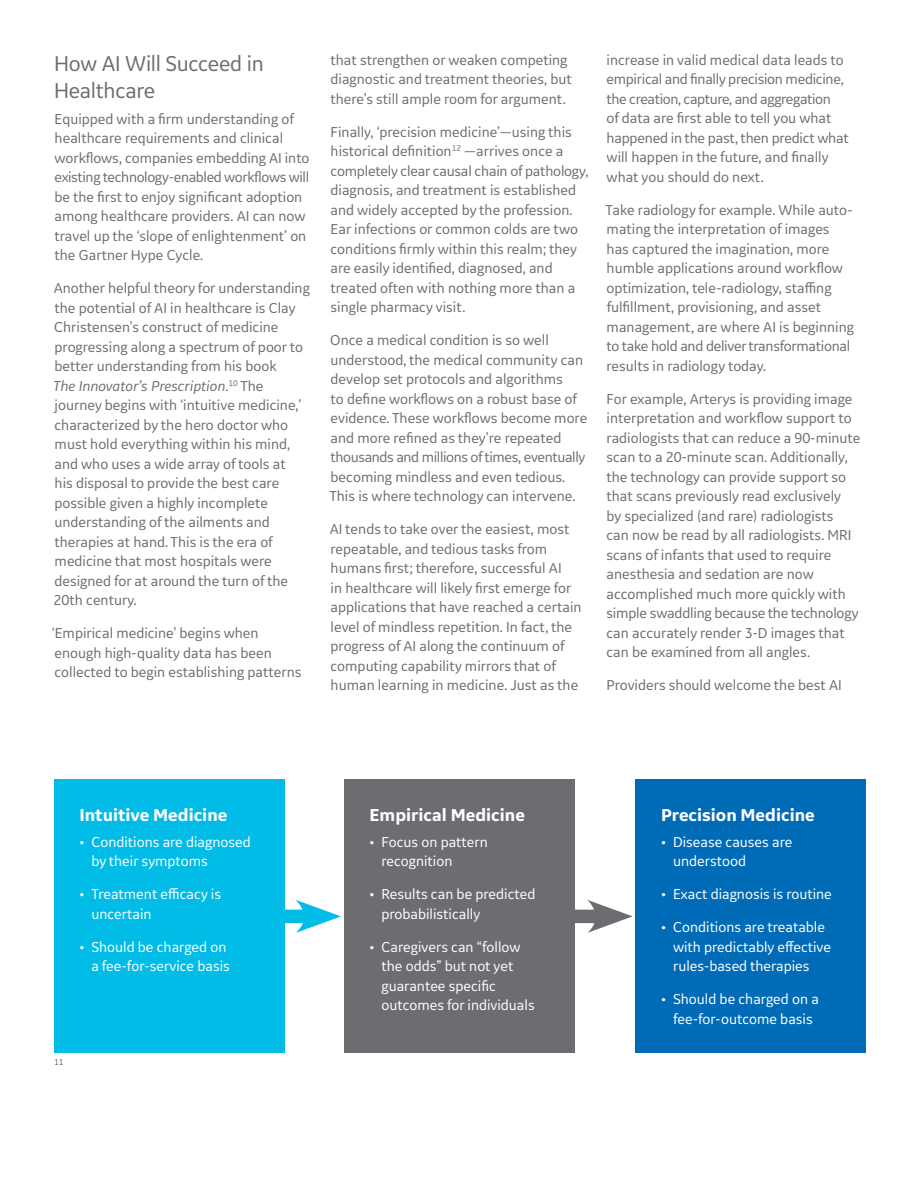
<style>
.page{position:relative;width:918px;height:1188px;background:#fff}
.page>*{position:absolute;margin:0;border:0;box-sizing:border-box;transform-origin:0 0}
.Sub-header_for_Body{font:22.5px/27px "GE Inspira Sans";letter-spacing:-.015em;color:#6c6d70}
._2nd_Level_Body_Sub{font:700 18px "GE Inspira Sans";color:#fff}
.Body_Copy{font:15px/19.5px "GE Inspira Sans";color:#6c6d70}
.Body_Bullets{font:15px/19.5px "GE Inspira Sans";color:#fff}
.Legal___Copyright_6p{font:9px "GE Inspira Sans";color:#6c6d70}
.s1{font-style:italic}
</style>
<div class="page">
<div style="left:54px;top:780px;width:230px;height:273px;background:#02bce8"></div>
<div style="left:344px;top:780px;width:230px;height:273px;background:#6c6d70"></div>
<div style="left:636px;top:780px;width:230px;height:273px;background:#006cb7"></div>
<div style="left:271px;top:910px;width:43px;height:13px;background:#02bce8"></div>
<svg style="left:296px;top:900px;width:45px;height:33px"></svg>
<div style="left:563px;top:910px;width:43px;height:13px;background:#6c6d70"></div>
<svg style="left:587px;top:900px;width:46px;height:33px"></svg>
<p class="Sub-header_for_Body" style="left:54px;top:50px;width:211px">How AI Will Succeed in<br>Healthcare</p>
<p class="Body_Copy" style="left:54px;top:108px;width:257px">Equipped with a firm understanding of healthcare requirements and clinical workflows, companies embedding AI into existing technology-enabled workflows will be the first to enjoy significant adoption among healthcare providers. AI can now travel up the ‘slope of enlightenment’ on the Gartner Hype Cycle.</p>
<p class="Body_Copy" style="left:53px;top:278px;width:258px">Another helpful theory for understanding the potential of AI in healthcare is Clay Christensen’s construct of medicine progressing along a spectrum of poor to better understanding from his book<br><span class="s1">The Innovator’s Prescription</span>.<sup>10</sup> The journey begins with ‘intuitive medicine,’ characterized by the hero doctor who must hold everything within his mind, and who uses a wide array of tools at<br>his disposal to provide the best care possible given a highly incomplete understanding of the ailments and therapies at hand. This is the era of medicine that most hospitals were designed for at around the turn of the 20th century.</p>
<p class="Body_Copy" style="left:52px;top:623px;width:251px">‘Empirical medicine’ begins when enough high-quality data has been collected to begin establishing patterns</p>
<p class="Body_Copy" style="left:331px;top:50px;width:243px">that strengthen or weaken competing diagnostic and treatment theories, but there’s still ample room for argument.</p>
<p class="Body_Copy" style="left:330px;top:122px;width:259px">Finally, ‘precision medicine’—using this historical definition<sup>12</sup> —arrives once a completely clear causal chain of pathology, diagnosis, and treatment is established and widely accepted by the profession.<br>Ear infections or common colds are two conditions firmly within this realm; they are easily identified, diagnosed, and treated often with nothing more than a single pharmacy visit.</p>
<p class="Body_Copy" style="left:329px;top:330px;width:259px">Once a medical condition is so well understood, the medical community can develop set protocols and algorithms<br>to define workflows on a robust base of evidence. These workflows become more and more refined as they’re repeated thousands and millions of times, eventually becoming mindless and even tedious.<br>This is where technology can intervene.</p>
<p class="Body_Copy" style="left:330px;top:519px;width:254px">AI tends to take over the easiest, most repeatable, and tedious tasks from humans first; therefore, successful AI<br>in healthcare will likely first emerge for applications that have reached a certain level of mindless repetition. In fact, the progress of AI along the continuum of computing capability mirrors that of human learning in medicine. Just as the</p>
<p class="Body_Copy" style="left:607px;top:50px;width:244px">increase in valid medical data leads to empirical and finally precision medicine, the creation, capture, and aggregation<br>of data are first able to tell you what happened in the past, then predict what will happen in the future, and finally what you should do next.</p>
<p class="Body_Copy" style="left:605px;top:200px;width:250px">Take radiology for example. While auto&shy;mating the interpretation of images has captured the imagination, more humble applications around workflow optimization, tele-radiology, staffing fulfillment, provisioning, and asset management, are where AI is beginning to take hold and deliver transformational results in radiology today.</p>
<p class="Body_Copy" style="left:606px;top:389px;width:256px">For example, Arterys is providing image interpretation and workflow support to radiologists that can reduce a 90-minute scan to a 20-minute scan. Additionally, the technology can provide support so that scans previously read exclusively<br>by specialized (and rare) radiologists<br>can now be read by all radiologists. MRI scans of infants that used to require anesthesia and sedation are now accomplished much more quickly with simple swaddling because the technology can accurately render 3-D images that can be examined from all angles.</p>
<p class="Body_Copy" style="left:607px;top:675px;width:237px">Providers should welcome the best AI</p>
<p class="_2nd_Level_Body_Sub" style="left:79px;top:803px;width:150px">Intuitive Medicine</p>
<p class="Body_Bullets" style="left:91px;top:832px;width:161px;text-indent:-12px">• Conditions are diagnosed by their symptoms</p>
<p class="Body_Bullets" style="left:91px;top:884px;width:131px;text-indent:-12px">• Treatment efficacy is uncertain</p>
<p class="Body_Bullets" style="left:79px;top:937px;width:152px;text-align:right">• Should be charged on a fee-for-service basis</p>
<p class="Legal___Copyright_6p" style="left:54px;top:1056px;width:11px">11</p>
<p class="_2nd_Level_Body_Sub" style="left:369px;top:803px;width:157px">Empirical Medicine</p>
<p class="Body_Bullets" style="left:381px;top:832px;width:108px;text-indent:-12px">• Focus on pattern recognition</p>
<p class="Body_Bullets" style="left:381px;top:884px;width:155px;text-indent:-12px">• Results can be predicted probabilistically</p>
<p class="Body_Bullets" style="left:381px;top:937px;width:155px;text-indent:-12px">• Caregivers can “follow the odds” but not yet guarantee specific outcomes for individuals</p>
<p class="_2nd_Level_Body_Sub" style="left:661px;top:803px;width:155px">Precision Medicine</p>
<p class="Body_Bullets" style="left:673px;top:832px;width:121px;text-indent:-12px">• Disease causes are understood</p>
<p class="Body_Bullets" style="left:661px;top:884px;width:172px">• Exact diagnosis is routine</p>
<p class="Body_Bullets" style="left:673px;top:917px;width:160px;text-indent:-12px">• Conditions are treatable with predictably effective rules-based therapies</p>
<p class="Body_Bullets" style="left:661px;top:989px;width:159px;text-align:center">• Should be charged on a fee-for-outcome basis</p>
</div>
